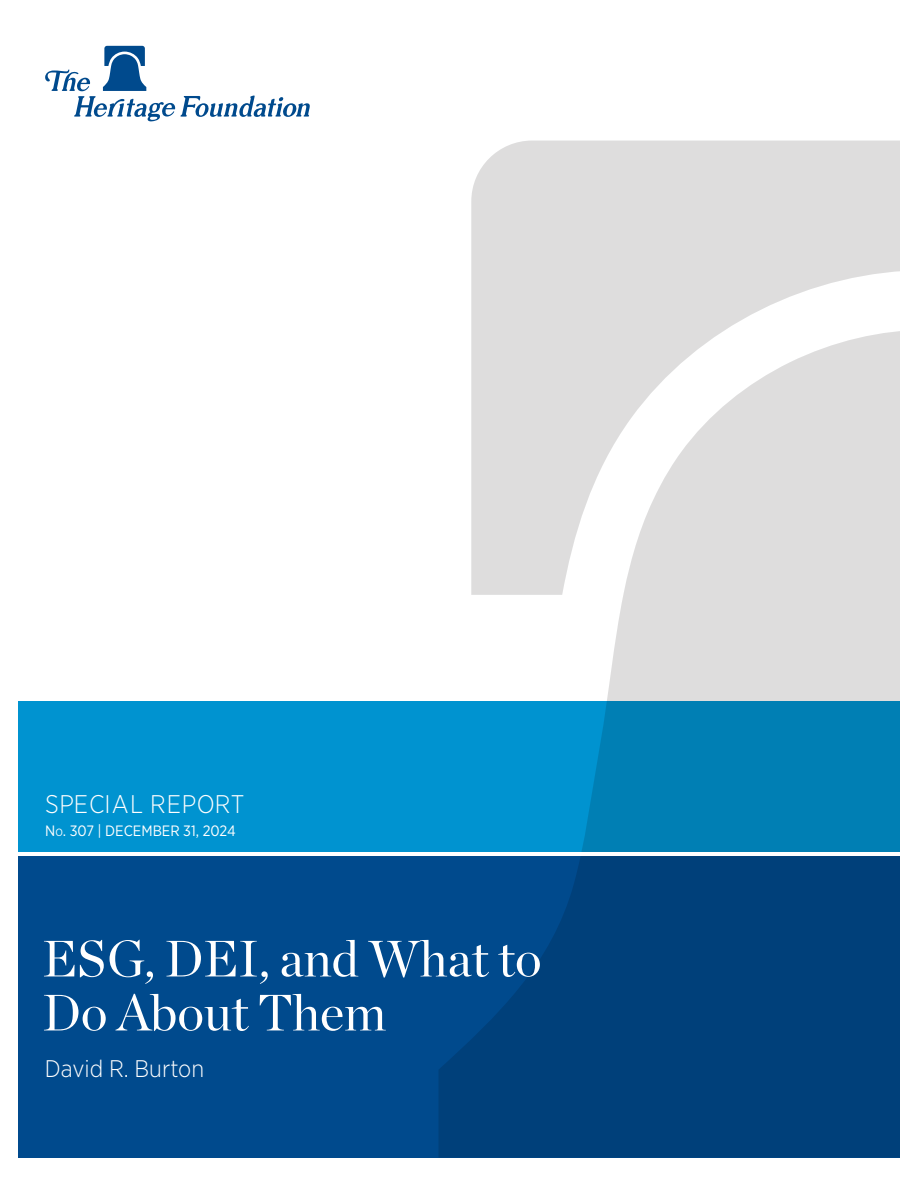
<style>
.page{position:relative;width:918px;height:1188px;background:#fff}
.page>*{position:absolute;margin:0;border:0;box-sizing:border-box;transform-origin:0 0}
.t1{font:51px/54px "Chronicle Display";color:#fff}
.Special_Report{font:300 25.5px "Gotham Narrow";letter-spacing:.02em;color:#fff}
.Author{font:300 24px "Gotham Narrow";color:#fff}
.Dateline{font:15px "Gotham Narrow";color:#fff}
.s1{font-style:inherit}
.s2{font-size:10.5px}
</style>
<div class="page">
<svg style="left:45px;top:46px;width:265px;height:75px"></svg>
<div style="left:18px;top:855px;width:882px;height:303px;background:#004a8d"></div>
<div style="left:18px;top:702px;width:882px;height:150px;background:#0093d0"></div>
<svg style="left:471px;top:141px;width:429px;height:189px;fill:#dedddd"></svg>
<svg style="left:439px;top:330px;width:461px;height:828px"></svg>
<hr style="left:18px;top:852px;width:882px;height:3px;background:#fff">
<p class="Special_Report" style="left:45px;top:788px;width:201px">SPECIAL REPORT</p>
<p class="Dateline" style="left:45px;top:821px;width:192px"><span class="s1">N</span><span class="s2">o</span><span class="s1">.</span> 307 | DECEMBER 31, 2024</p>
<p class="t1" style="left:42px;top:928px;width:501px">ESG, DEI, and What to<br>Do About Them</p>
<p class="Author" style="left:45px;top:1054px;width:161px">David R. Burton</p>
</div>
